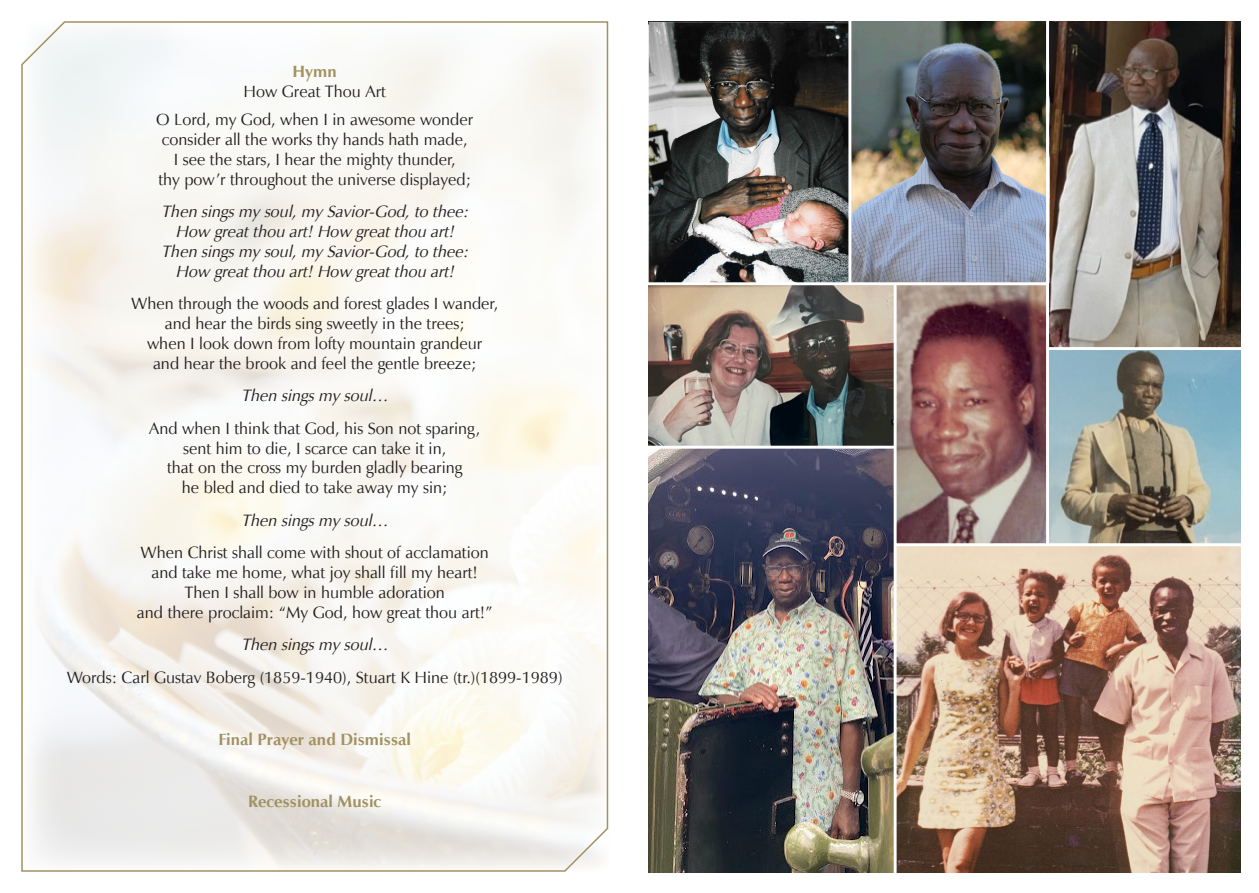
<style>
.page{position:relative;width:1259px;height:893px;background:#fff}
.page>*{position:absolute;margin:0;border:0;box-sizing:border-box;transform-origin:0 0}
.Zapf_Humanist{font:16.5px/19.8px "Zapf Humanist 601 BT";color:#231f20;text-align:center}
.Zapf_Humanist-2{font:italic 16.5px/19.8px "Zapf Humanist 601 BT";color:#231f20;text-align:center}
.Zapf_Humanist-3{font:700 16.5px "Zapf Humanist 601 BT";color:#a29161}
</style>
<div class="page">
<img style="left:1049px;top:350px;width:191px;height:193px">
<img style="left:648px;top:449px;width:245px;height:423px">
<img style="left:648px;top:285px;width:245px;height:161px">
<img style="left:648px;top:22px;width:200px;height:260px">
<img style="left:896px;top:546px;width:344px;height:326px">
<img style="left:1049px;top:22px;width:191px;height:325px">
<img style="left:851px;top:22px;width:195px;height:260px">
<img style="left:896px;top:285px;width:150px;height:258px">
<svg style="left:21px;top:21px;width:588px;height:851px"></svg>
<p class="Zapf_Humanist-3" style="left:293px;top:61px;width:46px">Hymn</p>
<p class="Zapf_Humanist" style="left:243px;top:81px;width:144px">How Great Thou Art</p>
<p class="Zapf_Humanist" style="left:156px;top:110px;width:318px">O Lord, my God, when I in awesome wonder consider all the works thy hands hath made,<br>I see the stars, I hear the mighty thunder,<br>thy pow’r throughout the universe displayed;</p>
<p class="Zapf_Humanist-2" style="left:161px;top:202px;width:313px">Then singsmysoul,mySavior-God,to thee:<br>How greatthou art!How greatthou art!<br>Then singsmysoul,mySavior-God,to thee:<br>How greatthou art!How greatthou art!</p>
<p class="Zapf_Humanist" style="left:131px;top:294px;width:368px">When through the woods and forest glades I wander, and hear the birds sing sweetly in the trees;<br>when I look down from lofty mountain grandeur<br>and hear the brook and feel the gentle breeze;</p>
<p class="Zapf_Humanist-2" style="left:241px;top:386px;width:153px">Then singsmysoul…</p>
<p class="Zapf_Humanist" style="left:149px;top:418px;width:332px">And when I think that God, his Son not sparing, sent him to die, I scarce can take it in,<br>that on the cross my burden gladly bearing<br>he bled and died to take away my sin;</p>
<p class="Zapf_Humanist-2" style="left:241px;top:510px;width:153px">Then singsmysoul…</p>
<p class="Zapf_Humanist" style="left:137px;top:543px;width:357px">When Christ shall come with shout of acclamation and take me home, what joy shall fill my heart!<br>Then I shall bow in humble adoration<br>and there proclaim: “My God, how great thou art!”</p>
<p class="Zapf_Humanist-2" style="left:241px;top:635px;width:153px">Then singsmysoul…</p>
<p class="Zapf_Humanist" style="left:67px;top:667px;width:497px">Words: Carl Gustav Boberg (1859-1940), Stuart K Hine (tr.)(1899-1989)</p>
<p class="Zapf_Humanist-3" style="left:218px;top:729px;width:194px">Final Prayer and Dismissal</p>
<p class="Zapf_Humanist-3" style="left:248px;top:792px;width:135px">Recessional Music</p>
</div>
